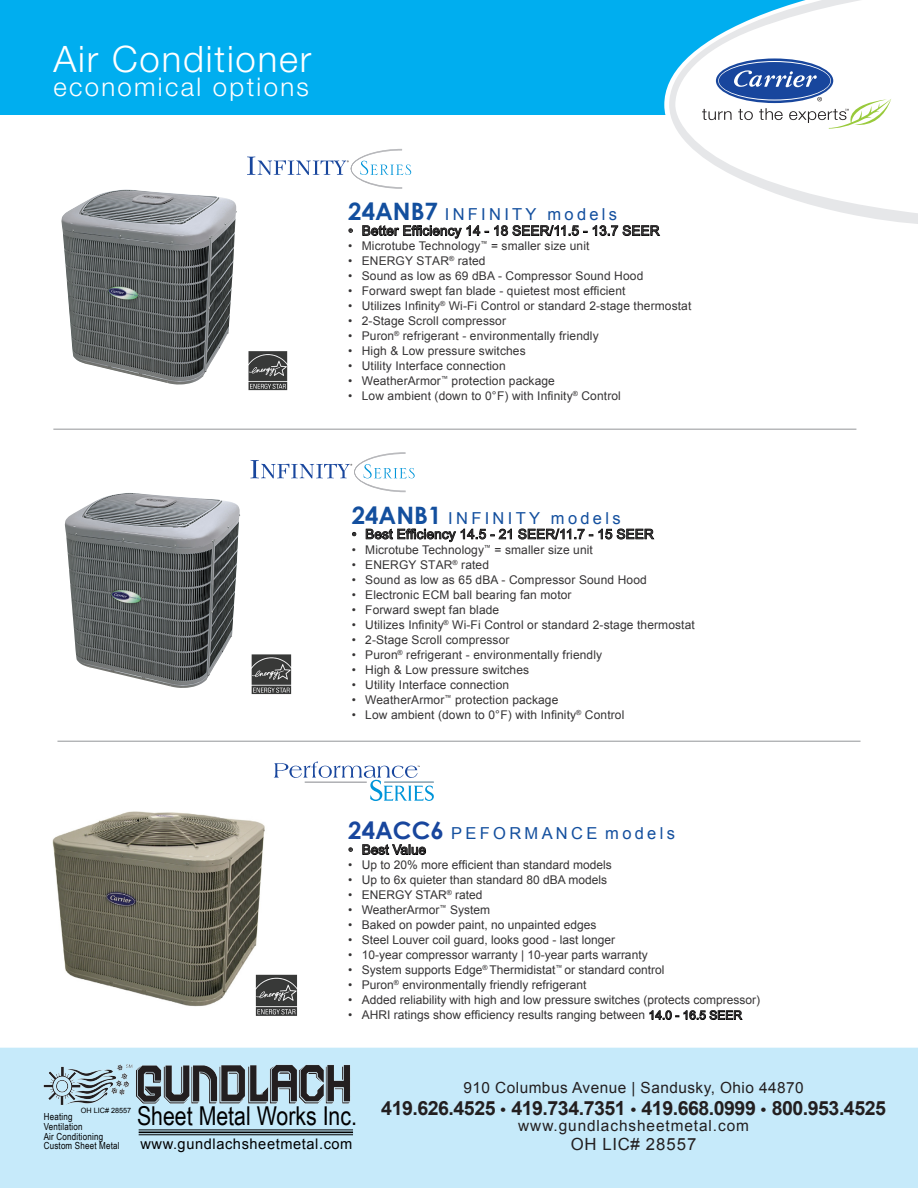
<style>
.page{position:relative;width:918px;height:1188px;background:#fff}
.page>*{position:absolute;margin:0;border:0;box-sizing:border-box;transform-origin:0 0}
.t1{font:300 36.45px "Helvetica Neue LT Std";letter-spacing:.05em;color:#fff}
.t2{font:25.95px "Arial Narrow";color:#000001}
.t3{font:300 25.8px "Helvetica Neue LT Std";letter-spacing:.09em;color:#fff}
.t4{font:700 19.5px "Arial";letter-spacing:-.025em;color:#231f20}
.t5{font:16.8px "Arial";letter-spacing:.06em;color:#231f20}
.t6{font:16.5px "Arial";letter-spacing:.2em;color:#134f9e}
.t7{font:15.45px "Arial";letter-spacing:.03em;color:#231f20}
.t8{font:15.45px "Arial";letter-spacing:.06em;color:#231f20}
.t9{font:14.55px "Arial";letter-spacing:.04em;color:#000001}
.t10{font:13.5px "Arial";letter-spacing:.01em;color:#363435}
.t11{font:12px "Arial";letter-spacing:.01em;color:#363435}
.t12{font:9.75px "Arial Narrow";letter-spacing:.02em;color:#000001}
.t13{font:7.35px "Arial";color:#000001}
.s1{font-family:"Century Gothic";font-weight:700;font-size:24px}
.s2{font-family:"Century Gothic";font-weight:700;font-size:24px;color:#18469d}
.s3{font-size:15.45px}
</style>
<div class="page">
<div style="left:0;top:1048px;width:918px;height:140px;background:#c6eafa"></div>
<div style="left:0;top:0;width:918px;height:114px;background:#00aeef"></div>
<svg style="left:363px;top:225px;width:98px;height:13px"></svg>
<svg style="left:467px;top:225px;width:120px;height:11px"></svg>
<svg style="left:593px;top:225px;width:67px;height:11px"></svg>
<img style="left:248px;top:351px;width:40px;height:40px">
<svg style="left:669px;top:0;width:249px;height:224px"></svg>
<svg style="left:716px;top:58px;width:117px;height:45px"></svg>
<svg style="left:718px;top:61px;width:113px;height:40px"></svg>
<div style="left:719px;top:62px;width:111px;height:38px;background:#18469d;border-radius:50%"></div>
<svg style="left:734px;top:70px;width:83px;height:17px"></svg>
<svg style="left:702px;top:109px;width:30px;height:11px"></svg>
<svg style="left:738px;top:109px;width:15px;height:11px"></svg>
<svg style="left:759px;top:108px;width:24px;height:12px"></svg>
<svg style="left:789px;top:97px;width:102px;height:32px"></svg>
<svg style="left:247px;top:149px;width:164px;height:40px"></svg>
<img style="left:37px;top:1062px;width:319px;height:48px">
<hr style="left:139px;top:1129px;width:214px;height:1px;background:#000001">
<hr style="left:139px;top:1132px;width:214px;height:1px;background:#000001">
<hr style="left:139px;top:1134px;width:214px;height:1px;background:#000001">
<hr style="left:53px;top:429px;width:803px;height:1px;background:#939598">
<hr style="left:57px;top:741px;width:804px;height:1px;background:#939598">
<img style="left:61px;top:189px;width:176px;height:196px">
<svg style="left:352px;top:532px;width:4px;height:4px"></svg>
<svg style="left:366px;top:529px;width:146px;height:13px"></svg>
<svg style="left:519px;top:529px;width:74px;height:10px"></svg>
<svg style="left:599px;top:529px;width:55px;height:10px"></svg>
<img style="left:251px;top:654px;width:41px;height:41px">
<svg style="left:250px;top:452px;width:165px;height:40px"></svg>
<img style="left:65px;top:493px;width:175px;height:195px">
<svg style="left:363px;top:845px;width:63px;height:10px"></svg>
<svg style="left:650px;top:1011px;width:92px;height:9px"></svg>
<img style="left:52px;top:811px;width:213px;height:196px">
<img style="left:251px;top:966px;width:46px;height:50px">
<svg style="left:274px;top:761px;width:160px;height:40px"></svg>
<p class="t1" style="left:53px;top:37px;width:260px">Air Conditioner</p>
<p class="t3" style="left:53px;top:71px;width:257px">economical options</p>
<p class="t6" style="left:348px;top:204px;width:270px"><span class="s1">24ANB7</span> INFINITY models</p>
<p class="t10" style="left:348px;top:222px;width:313px">• Better Efficiency 14 - 18 SEER/11.5 - 13.7 SEER</p>
<p class="t11" style="left:348px;top:238px;width:243px">• Microtube Technology<sup>™</sup> = smaller size unit</p>
<p class="t11" style="left:348px;top:253px;width:139px">• ENERGY STAR<sup>®</sup> rated</p>
<p class="t11" style="left:348px;top:268px;width:297px">• Sound as low as 69 dBA - Compressor Sound Hood</p>
<p class="t11" style="left:348px;top:283px;width:279px">• Forward swept fan blade - quietest most efficient</p>
<p class="t11" style="left:348px;top:298px;width:345px">• Utilizes Infinity<sup>®</sup> Wi-Fi Control or standard 2-stage thermostat</p>
<p class="t11" style="left:348px;top:313px;width:159px">• 2-Stage Scroll compressor</p>
<p class="t11" style="left:348px;top:328px;width:252px">• Puron<sup>®</sup> refrigerant - environmentally friendly</p>
<p class="t11" style="left:348px;top:343px;width:179px">• High &amp; Low pressure switches</p>
<p class="t11" style="left:348px;top:358px;width:159px">• Utility Interface connection</p>
<p class="t11" style="left:348px;top:373px;width:208px">• WeatherArmor<sup>™</sup> protection package</p>
<p class="t11" style="left:348px;top:388px;width:274px">• Low ambient (down to 0°F) with Infinity<sup>®</sup> Control</p>
<p class="t6" style="left:352px;top:507px;width:270px"><span class="s1">24ANB1</span> INFINITY models</p>
<p class="t10" style="left:352px;top:525px;width:303px">• Best Efficiency 14.5 - 21 SEER/11.7 - 15 SEER</p>
<p class="t11" style="left:352px;top:542px;width:243px">• Microtube Technology<sup>™</sup> = smaller size unit</p>
<p class="t11" style="left:352px;top:557px;width:139px">• ENERGY STAR<sup>®</sup> rated</p>
<p class="t11" style="left:352px;top:572px;width:297px">• Sound as low as 65 dBA - Compressor Sound Hood</p>
<p class="t11" style="left:352px;top:587px;width:221px">• Electronic ECM ball bearing fan motor</p>
<p class="t11" style="left:352px;top:602px;width:149px">• Forward swept fan blade</p>
<p class="t11" style="left:352px;top:617px;width:345px">• Utilizes Infinity<sup>®</sup> Wi-Fi Control or standard 2-stage thermostat</p>
<p class="t11" style="left:352px;top:632px;width:159px">• 2-Stage Scroll compressor</p>
<p class="t11" style="left:352px;top:647px;width:252px">• Puron<sup>®</sup> refrigerant - environmentally friendly</p>
<p class="t11" style="left:352px;top:662px;width:179px">• High &amp; Low pressure switches</p>
<p class="t11" style="left:352px;top:677px;width:159px">• Utility Interface connection</p>
<p class="t11" style="left:352px;top:692px;width:208px">• WeatherArmor<sup>™</sup> protection package</p>
<p class="t11" style="left:352px;top:707px;width:274px">• Low ambient (down to 0°F) with Infinity<sup>®</sup> Control</p>
<p class="t6" style="left:348px;top:823px;width:328px"><span class="s2">24ACC6</span> PEFORMANCE models</p>
<p class="t10" style="left:348px;top:841px;width:79px">• Best Value</p>
<p class="t11" style="left:348px;top:857px;width:265px">• Up to 20% more efficient than standard models</p>
<p class="t11" style="left:348px;top:872px;width:260px">• Up to 6x quieter than standard 80 dBA models</p>
<p class="t11" style="left:348px;top:887px;width:136px">• ENERGY STAR<sup>®</sup> rated</p>
<p class="t11" style="left:348px;top:902px;width:143px">• WeatherArmor<sup>™</sup> System</p>
<p class="t11" style="left:348px;top:917px;width:250px">• Baked on powder paint, no unpainted edges</p>
<p class="t11" style="left:348px;top:932px;width:268px">• Steel Louver coil guard, looks good - last longer</p>
<p class="t11" style="left:348px;top:947px;width:301px">• 10-year compressor warranty | 10-year parts warranty</p>
<p class="t11" style="left:348px;top:962px;width:318px">• System supports Edge<sup>®</sup> Thermidistat<sup>™</sup> or standard control</p>
<p class="t11" style="left:348px;top:977px;width:240px">• Puron<sup>®</sup> environmentally friendly refrigerant</p>
<p class="t11" style="left:348px;top:992px;width:413px">• Added reliability with high and low pressure switches (protects compressor)</p>
<p class="t11" style="left:348px;top:1007px;width:395px">• AHRI ratings show efficiency results ranging between 14.0 - 16.5 SEER</p>
<p class="t2" style="left:137px;top:1097px;width:222px">Sheet Metal Works Inc.</p>
<p class="t13" style="left:81px;top:1106px;width:52px">OH LIC# 28557</p>
<p class="t12" style="left:44px;top:1109px;width:30px">Heating</p>
<p class="t12" style="left:44px;top:1119px;width:40px">Ventilation</p>
<p class="t12" style="left:44px;top:1129px;width:61px">Air Conditioning</p>
<p class="t12" style="left:44px;top:1139px;width:77px">Custom Sheet Metal</p>
<p class="t9" style="left:140px;top:1134px;width:214px">www.gundlachsheetmetal.com</p>
<p class="t7" style="left:463px;top:1077px;width:342px">910 Columbus Avenue | Sandusky, Ohio 44870</p>
<p class="t4" style="left:381px;top:1095px;width:506px">419.626.4525 <span class="s3">•</span> 419.734.7351 <span class="s3">•</span> 419.668.0999 <span class="s3">•</span> 800.953.4525</p>
<p class="t8" style="left:518px;top:1115px;width:232px">www.gundlachsheetmetal.com</p>
<p class="t5" style="left:571px;top:1133px;width:127px">OH LIC# 28557</p>
</div>
